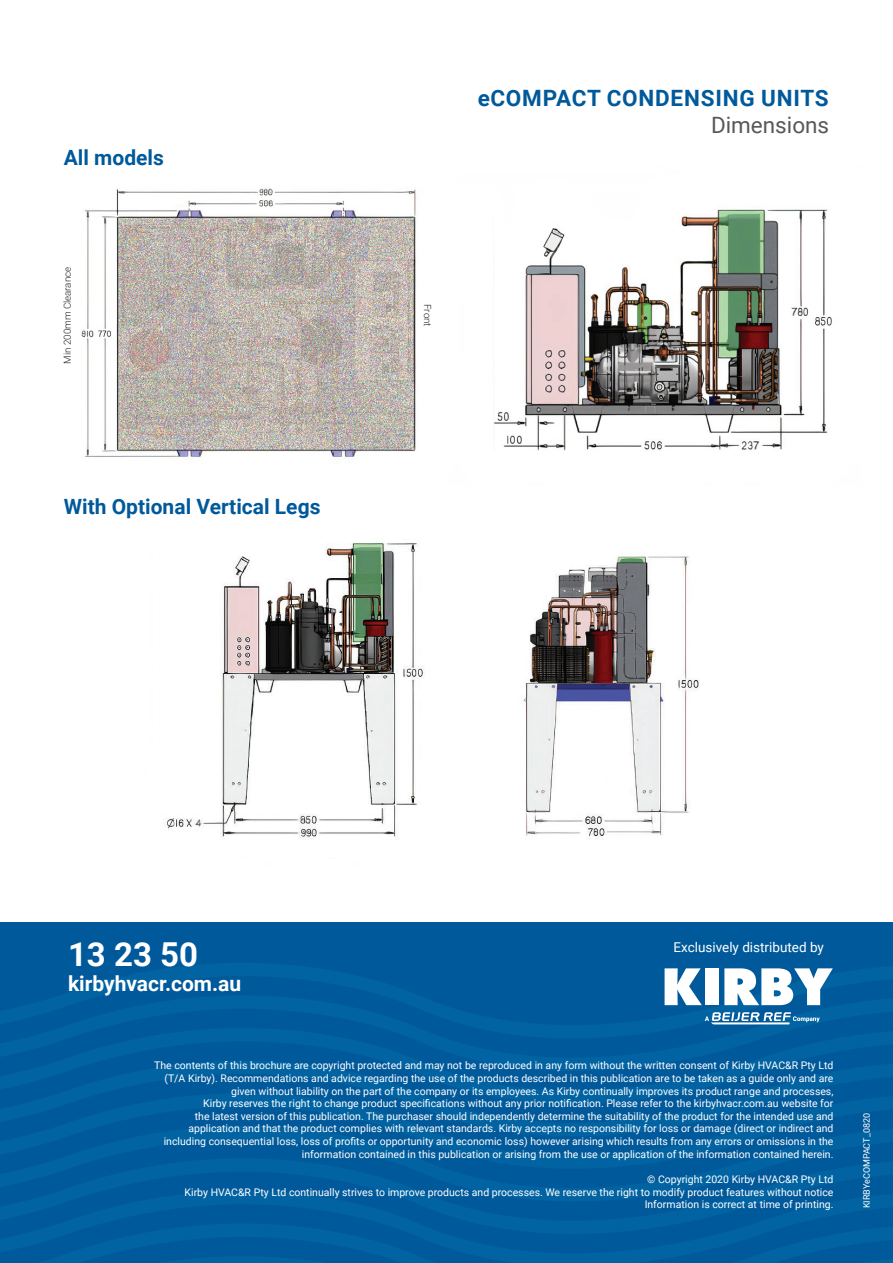
<style>
.page{position:relative;width:893px;height:1263px;background:#fff}
.page>*{position:absolute;margin:0;border:0;box-sizing:border-box;transform-origin:0 0}
.t1{font:700 33px "Roboto";color:#fff}
.t2{font:700 22.5px "Roboto";letter-spacing:.035em;color:#00599b}
.t3{font:22.5px "Roboto";color:#57585a}
.t4{font:700 21px "Roboto";color:#00599b}
.t5{font:700 21px "Roboto";color:#fff}
.t6{font:13.5px "Roboto";color:#fff}
.t7{font:10.5px/12.6px "Roboto";color:#fff;text-align:right}
.t8{font:300 9.75px "Roboto";color:#231f20}
.t9{font:9px "Roboto";color:#fff}
</style>
<div class="page">
<img style="left:167px;top:543px;width:532px;height:295px">
<img style="left:81px;top:188px;width:751px;height:272px">
<div style="left:0;top:923px;width:893px;height:340px;background:#00599b"></div>
<svg style="left:705px;top:1012px;width:115px;height:12px"></svg>
<hr style="left:713px;top:1023px;width:76px;height:1px;background:#fff">
<svg style="left:665px;top:968px;width:37px;height:37px"></svg>
<div style="left:705px;top:968px;width:13px;height:37px;background:#fff"></div>
<svg style="left:724px;top:968px;width:109px;height:37px"></svg>
<h3 class="t4" style="left:64px;top:143px;width:102px">All models</h3>
<p class="t8" style="left:61px;top:364px;width:98px;rotate:-90deg">Min 200mm Clearance</p>
<h3 class="t4" style="left:64px;top:492px;width:258px">With Optional Vertical Legs</h3>
<h2 class="t2" style="left:478px;top:82px;width:145px">eCOMPACT con</h2>
<h2 class="t2" style="left:655px;top:82px;width:31px">dens</h2>
<h2 class="t2" style="left:715px;top:82px;width:100px">ing units</h2>
<h2 class="t3" style="left:711px;top:109px;width:120px">Dimensions</h2>
<p class="t8" style="left:435px;top:304px;width:24px;rotate:90deg">Front</p>
<h1 class="t1" style="left:68px;top:931px;width:132px">13 23 50</h1>
<h3 class="t5" style="left:68px;top:969px;width:175px">kirbyhvacr.com.au</h3>
<p class="t6" style="left:673px;top:937px;width:152px">Exclusively distributed by</p>
<p class="t7" style="left:154px;top:1059px;width:681px">The contents of this brochure are copyright protected and may not be reproduced in any form without the written consent of Kirby HVAC&amp;R Pty Ltd (T/A Kirby). Recommendations and advice regarding the use of the products described in this publication are to be taken as a guide only and are given without liability on the part of the company or its employees. As Kirby continually improves its product range and processes,<br>Kirby reserves the right to change product specifications without any prior notification. Please refer to the kirbyhvacr.com.au website for<br>the latest version of this publication. The purchaser should independently determine the suitability of the product for the intended use and application and that the product complies with relevant standards. Kirby accepts no responsibility for loss or damage (direct or indirect and including consequential loss, loss of profits or opportunity and economic loss) however arising which results from any errors or omissions in the information contained in this publication or arising from the use or application of the information contained herein.</p>
<p class="t7" style="left:185px;top:1172px;width:650px">© Copyright 2020 Kirby HVAC&amp;R Pty Ltd<br>Kirby HVAC&amp;R Pty Ltd continually strives to improve products and processes. We reserve the right to modify product features without notice<br>Information is correct at time of printing.</p>
<p class="t9" style="left:860px;top:1208px;width:97px;rotate:-90deg">KIRBYeCOMPACT_0820</p>
</div>
